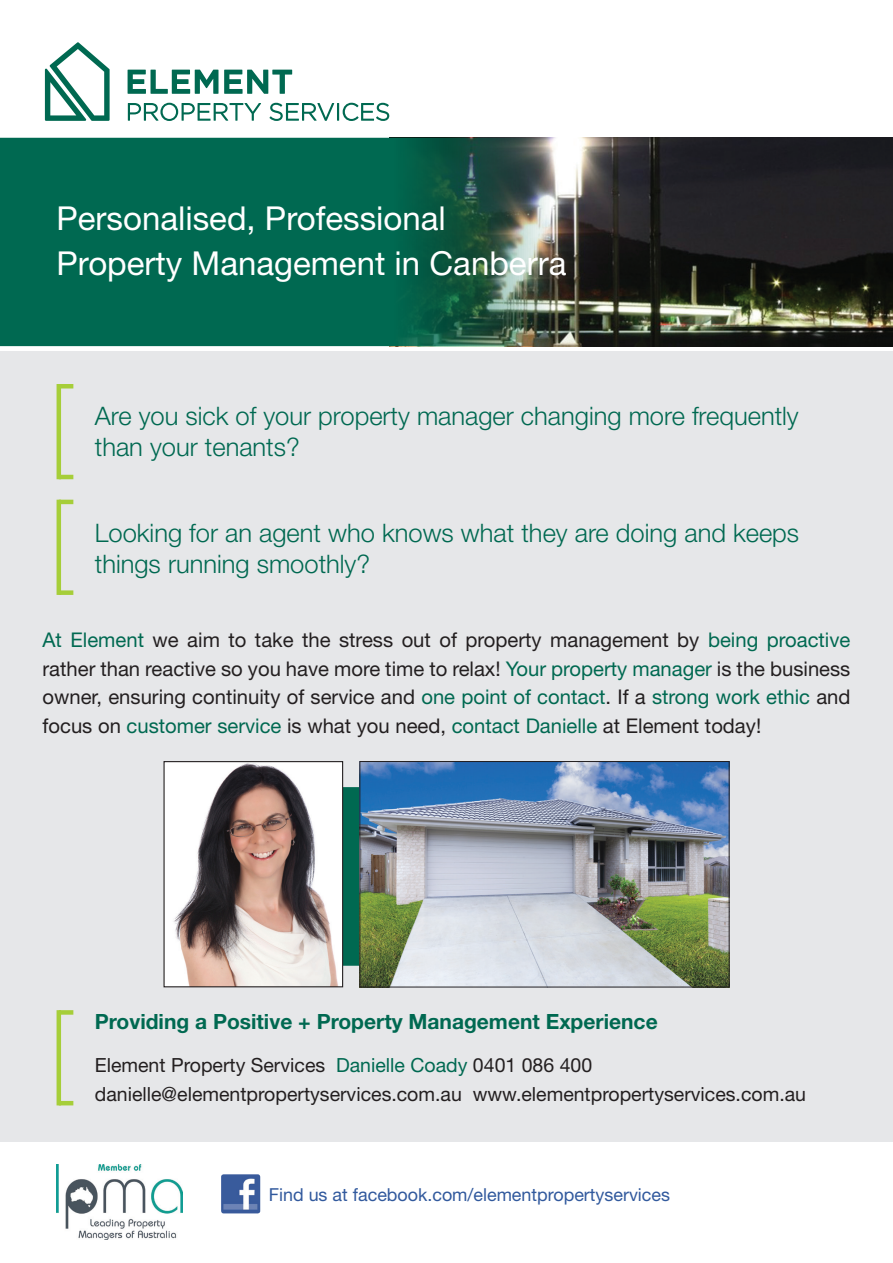
<style>
.page{position:relative;width:893px;height:1263px;background:#fff}
.page>*{position:absolute;margin:0;border:0;box-sizing:border-box;transform-origin:0 0}
.t1{font:33px/45px "Helvetica Neue";color:#fff}
.t2{font:300 25.5px/30.6px "Helvetica Neue";color:#006951}
.t3{font:700 21px "Helvetica Neue";color:#006951}
.t4{font:20.25px/28.5px "Helvetica Neue";color:#231f20;text-align:justify}
.t5{font:19.5px/28.5px "Helvetica Neue";color:#231f20}
.t6{font:17.85px "Helvetica Neue";color:#31599d}
.s1{color:#006951}
</style>
<div class="page">
<div style="left:0;top:352px;width:893px;height:790px;background:#e6e7e9"></div>
<img style="left:56px;top:1165px;width:126px;height:74px">
<img style="left:221px;top:1174px;width:39px;height:39px">
<svg style="left:128px;top:70px;width:90px;height:24px"></svg>
<svg style="left:224px;top:70px;width:68px;height:24px"></svg>
<svg style="left:45px;top:42px;width:65px;height:79px"></svg>
<svg style="left:128px;top:103px;width:133px;height:18px"></svg>
<svg style="left:269px;top:103px;width:120px;height:18px"></svg>
<hr style="left:57px;top:384px;width:4px;height:95px;background:#a6ce39">
<hr style="left:59px;top:384px;width:14px;height:4px;background:#a6ce39">
<hr style="left:59px;top:475px;width:14px;height:4px;background:#a6ce39">
<hr style="left:57px;top:500px;width:4px;height:95px;background:#a6ce39">
<hr style="left:59px;top:500px;width:14px;height:4px;background:#a6ce39">
<div style="left:59px;top:590px;width:14px;height:5px;background:#a6ce39"></div>
<hr style="left:57px;top:1010px;width:4px;height:95px;background:#a6ce39">
<div style="left:59px;top:1010px;width:14px;height:5px;background:#a6ce39"></div>
<hr style="left:59px;top:1101px;width:14px;height:4px;background:#a6ce39">
<img style="left:550px;top:138px;width:343px;height:208px">
<svg style="left:0;top:138px;width:550px;height:208px;background:#0d6751"></svg>
<div style="left:322px;top:787px;width:61px;height:179px;background:#006951;border:2px solid #006951"></div>
<img style="left:362px;top:763px;width:365px;height:222px">
<div style="left:360px;top:761px;width:369px;height:226px;border:1px solid #231f20"></div>
<img style="left:165px;top:763px;width:176px;height:222px">
<div style="left:163px;top:761px;width:180px;height:226px;border:1px solid #231f20"></div>
<h1 class="t1" style="left:57px;top:196px;width:511px">Personalised, Professional<br>Property Management in Canberra</h1>
<p class="t2" style="left:95px;top:400px;width:705px">Are you sick of your property manager changing more frequently than your tenants?</p>
<p class="t2" style="left:95px;top:517px;width:706px">Looking for an agent who knows what they are doing and keeps things running smoothly?</p>
<p class="t4" style="left:43px;top:626px;width:809px"><span class="s1">At Element</span> we aim to take the stress out of property management by <span class="s1">being proactive </span>rather than reactive so you have more time to relax! <span class="s1">Your property manager</span> is the business owner, ensuring continuity of service and <span class="s1">one point of contact</span>. If a <span class="s1">strong work ethic</span> and focus on <span class="s1">customer service</span> is what you need, <span class="s1">contact Danielle</span> at Element today!</p>
<p class="t3" style="left:95px;top:1008px;width:564px">Providing a Positive + Property Management Experience</p>
<p class="t5" style="left:95px;top:1050px;width:713px">Element Property Services <span class="s1">Danielle Coady</span> 0401 086 400 danielle@elementpropertyservices.com.au www.elementpropertyservices.com.au</p>
<p class="t6" style="left:269px;top:1184px;width:403px">Find us at facebook.com/elementpropertyservices</p>
</div>
